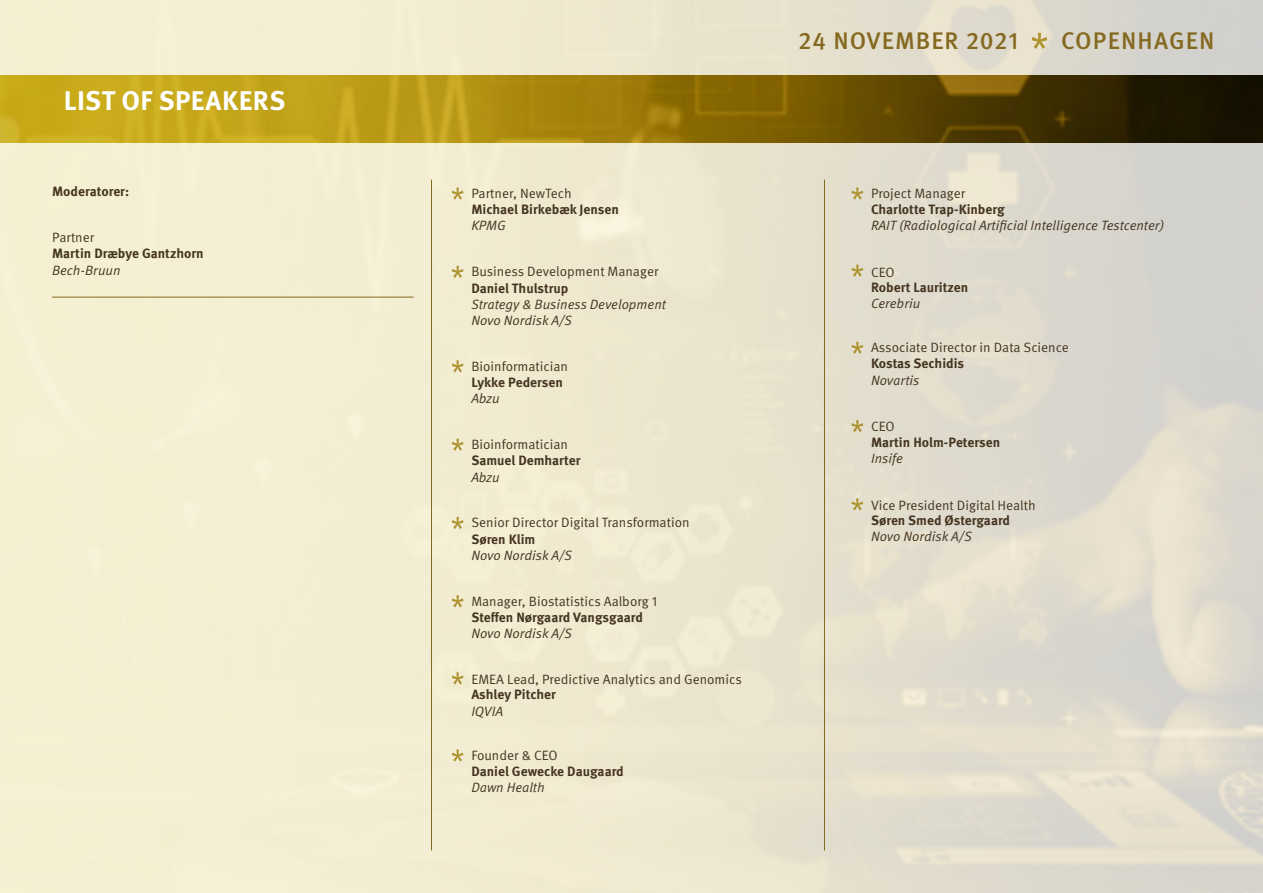
<style>
.page{position:relative;width:1263px;height:893px;background:#fff}
.page>*{position:absolute;margin:0;border:0;box-sizing:border-box;transform-origin:0 0}
.t1{font:700 27px "Meta Pro";letter-spacing:.015em;color:#fff}
.t2{font:500 24px "Meta Pro";letter-spacing:.04em;color:#856920}
.t3{font:13.5px "Meta Pro Norm";color:#453521}
.t4{font:700 13.5px "Meta Pro";color:#453521}
.t5{font:13.5px/16.2px "Meta Pro Norm Ita";color:#453521}
</style>
<div class="page">
<img style="left:0;top:0;width:1263px;height:893px">
<img style="left:0;top:75px;width:1263px;height:67px">
<hr style="left:431px;top:180px;width:1px;height:670px;background:#856920">
<hr style="left:824px;top:180px;width:1px;height:670px;background:#856920">
<hr style="left:52px;top:297px;width:362px;height:1px;background:#856920">
<svg style="left:452px;top:188px;width:11px;height:11px"></svg>
<svg style="left:452px;top:266px;width:11px;height:12px"></svg>
<svg style="left:452px;top:360px;width:11px;height:12px"></svg>
<svg style="left:452px;top:439px;width:11px;height:12px"></svg>
<svg style="left:452px;top:517px;width:11px;height:12px"></svg>
<svg style="left:452px;top:595px;width:11px;height:12px"></svg>
<svg style="left:452px;top:672px;width:11px;height:12px"></svg>
<svg style="left:452px;top:749px;width:11px;height:12px"></svg>
<svg style="left:851px;top:188px;width:12px;height:11px"></svg>
<svg style="left:851px;top:265px;width:12px;height:12px"></svg>
<svg style="left:851px;top:342px;width:12px;height:12px"></svg>
<svg style="left:851px;top:420px;width:12px;height:12px"></svg>
<svg style="left:851px;top:498px;width:12px;height:12px"></svg>
<svg style="left:1032px;top:33px;width:15px;height:16px"></svg>
<h1 class="t1" style="left:64px;top:79px;width:223px">LIST OF SPEAKERS</h1>
<p class="t4" style="left:52px;top:181px;width:79px">Moderatorer:</p>
<p class="t3" style="left:52px;top:227px;width:44px">Partner</p>
<p class="t4" style="left:52px;top:243px;width:153px">Martin Dræbye Gantzhorn</p>
<p class="t5" style="left:52px;top:261px;width:70px">Bech-Bruun</p>
<p class="t3" style="left:471px;top:183px;width:102px">Partner, NewTech</p>
<p class="t4" style="left:471px;top:199px;width:149px">Michael Birkebæk Jensen</p>
<p class="t5" style="left:471px;top:217px;width:36px">KPMG</p>
<p class="t3" style="left:471px;top:261px;width:189px">Business Development Manager</p>
<p class="t4" style="left:471px;top:277px;width:99px">Daniel Thulstrup</p>
<p class="t5" style="left:471px;top:295px;width:196px">Strategy &amp; Business Development<br>Novo Nordisk A/S</p>
<p class="t3" style="left:471px;top:356px;width:98px">Bioinformatician</p>
<p class="t4" style="left:471px;top:372px;width:93px">Lykke Pedersen</p>
<p class="t5" style="left:471px;top:390px;width:30px">Abzu</p>
<p class="t3" style="left:471px;top:434px;width:98px">Bioinformatician</p>
<p class="t4" style="left:471px;top:450px;width:111px">Samuel Demharter</p>
<p class="t5" style="left:471px;top:468px;width:30px">Abzu</p>
<p class="t3" style="left:471px;top:513px;width:220px">Senior Director Digital Transformation</p>
<p class="t4" style="left:471px;top:528px;width:66px">Søren Klim</p>
<p class="t5" style="left:471px;top:546px;width:102px">Novo Nordisk A/S</p>
<p class="t3" style="left:471px;top:591px;width:187px">Manager, Biostatistics Aalborg 1</p>
<p class="t4" style="left:471px;top:607px;width:173px">Steffen Nørgaard Vangsgaard</p>
<p class="t5" style="left:471px;top:624px;width:102px">Novo Nordisk A/S</p>
<p class="t3" style="left:471px;top:669px;width:272px">EMEA Lead, Predictive Analytics and Genomics</p>
<p class="t4" style="left:471px;top:684px;width:86px">Ashley Pitcher</p>
<p class="t5" style="left:471px;top:702px;width:33px">IQVIA</p>
<p class="t3" style="left:471px;top:745px;width:88px">Founder &amp; CEO</p>
<p class="t4" style="left:471px;top:761px;width:154px">Daniel Gewecke Daugaard</p>
<p class="t5" style="left:471px;top:779px;width:75px">Dawn Health</p>
<h2 class="t2" style="left:798px;top:22px;width:221px">24 NOVEMBER 2021</h2>
<h2 class="t2" style="left:1061px;top:22px;width:155px">COPENHAGEN</h2>
<p class="t3" style="left:871px;top:183px;width:96px">Project Manager</p>
<p class="t4" style="left:871px;top:199px;width:135px">Charlotte Trap-Kinberg</p>
<p class="t5" style="left:871px;top:217px;width:295px">RAIT (Radiological Artificial Intelligence Testcenter)</p>
<p class="t3" style="left:871px;top:262px;width:25px">CEO</p>
<p class="t4" style="left:871px;top:276px;width:99px">Robert Lauritzen</p>
<p class="t5" style="left:871px;top:294px;width:51px">Cerebriu</p>
<p class="t3" style="left:871px;top:337px;width:199px">Associate Director in Data Science</p>
<p class="t4" style="left:871px;top:353px;width:95px">Kostas Sechidis</p>
<p class="t5" style="left:871px;top:371px;width:50px">Novartis</p>
<p class="t3" style="left:871px;top:416px;width:25px">CEO</p>
<p class="t4" style="left:871px;top:431px;width:131px">Martin Holm-Petersen</p>
<p class="t5" style="left:871px;top:449px;width:33px">Insife</p>
<p class="t3" style="left:871px;top:495px;width:166px">Vice President Digital Health</p>
<p class="t4" style="left:871px;top:510px;width:141px">Søren Smed Østergaard</p>
<p class="t5" style="left:871px;top:528px;width:102px">Novo Nordisk A/S</p>
</div>
